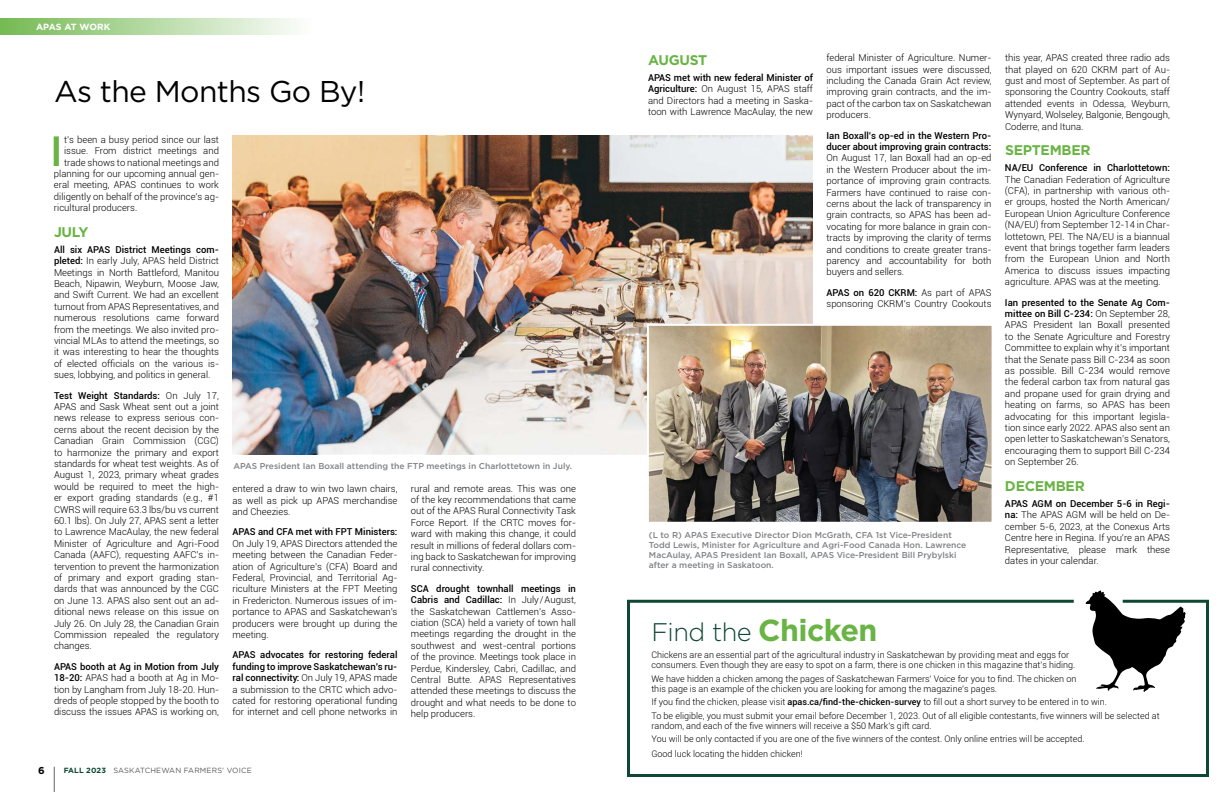
<style>
.page{position:relative;width:1224px;height:792px;background:#fff}
.page>*{position:absolute;margin:0;border:0;box-sizing:border-box;transform-origin:0 0}
.t1{font:500 42.1px "Gotham";color:#69b445}
.t2{font:30px "Gotham";letter-spacing:-.02em;color:#000}
.t3{font:300 25.5px "Gotham";letter-spacing:-.02em;color:#0e4732}
.t4{font:700 14px "Gotham";letter-spacing:-.02em;color:#69b445}
.t5{font:700 10px "Gotham";color:#000}
.t6{font:300 9.5px/11.4px "Roboto";color:#000;text-align:justify}
.t7{font:500 9.5px/11.4px "Roboto";color:#000}
.t8{font:300 9px/10px "Roboto";color:#000}
.t9{font:700 9px "Gotham";color:#fff}
.t10{font:500 8.5px/10px "Gotham";color:#808285}
.t11{font:7.5px "Gotham";letter-spacing:.02em;color:#58595b}
.s1{font-weight:500}
.s2{font-weight:700;color:#0e4732}
.s3{font-weight:700;font-size:30.4px;color:#69b445}
</style>
<div class="page">
<svg style="left:54px;top:767px;width:1px;height:25px"></svg>
<div style="left:0;top:18px;width:311px;height:17px;background:linear-gradient(to right,#74ba53,#fdfefc)"></div>
<img style="left:233px;top:136px;width:580px;height:319px">
<img style="left:646px;top:323px;width:346px;height:199px">
<svg style="left:627px;top:599px;width:582px;height:178px"></svg>
<svg style="left:1086px;top:590px;width:100px;height:102px"></svg>
<p class="t9" style="left:36px;top:22px;width:76px">APAS AT WORK</p>
<h2 class="t2" style="left:54px;top:72px;width:313px">As the Months Go By!</h2>
<h1 class="t1" style="left:50px;top:127px;width:15px">I</h1>
<p class="t6" style="left:64px;top:133px;width:156px">t’s been a busy period since our last</p>
<p class="t6" style="left:64px;top:145px;width:156px">issue. From district meetings and</p>
<p class="t6" style="left:64px;top:156px;width:156px">trade shows to national meetings and</p>
<p class="t6" style="left:54px;top:168px;width:166px">planning for our upcoming annual gen-</p>
<p class="t6" style="left:54px;top:179px;width:166px">eral meeting, APAS continues to work</p>
<p class="t6" style="left:54px;top:190px;width:166px">diligently on behalf of the province’s ag-</p>
<p class="t6" style="left:54px;top:202px;width:85px">ricultural producers.</p>
<h3 class="t4" style="left:54px;top:223px;width:36px">JULY</h3>
<p class="t6" style="left:54px;top:243px;width:167px"><span class="s1">All six APAS District Meetings com&shy;pleted:</span> In early July, APAS held District Meetings in North Battleford, Manitou Beach, Nipawin, Weyburn, Moose Jaw, and Swift Current. We had an excellent turnout from APAS Representatives, and numerous resolutions came forward from the meetings. We also invited pro&shy;vincial MLAs to attend the meetings, so it was interesting to hear the thoughts of elected officials on the various is&shy;sues, lobbying, and politics in general.</p>
<p class="t6" style="left:54px;top:389px;width:167px"><span class="s1">Test Weight Standards:</span> On July 17, APAS and Sask Wheat sent out a joint news release to express serious con&shy;cerns about the recent decision by the Canadian Grain Commission (CGC) to harmonize the primary and export standards for wheat test weights. As of August 1, 2023, primary wheat grades would be required to meet the high&shy;er export grading standards (e.g., #1<br>CWRS will require 63.3 lbs/bu vs current 60.1 lbs). On July 27, APAS sent a letter to Lawrence MacAulay, the new federal Minister of Agriculture and Agri-Food Canada (AAFC), requesting AAFC’s in&shy;tervention to prevent the harmonization of primary and export grading stan&shy;dards that was announced by the CGC on June 13. APAS also sent out an ad&shy;ditional news release on this issue on July 26. On July 28, the Canadian Grain Commission repealed the regulatory changes.</p>
<p class="t6" style="left:54px;top:660px;width:167px"><span class="s1">APAS booth at Ag in Motion from July 18-20:</span> APAS had a booth at Ag in Mo&shy;tion by Langham from July 18-20. Hun&shy;dreds of people stopped by the booth to discuss the issues APAS is working on,</p>
<p class="t10" style="left:233px;top:461px;width:340px">APAS President Ian Boxall attending the FTP meetings in Charlottetown in July.</p>
<p class="t6" style="left:232px;top:483px;width:167px">entered a draw to win two lawn chairs, as well as pick up APAS merchandise and Cheezies.</p>
<p class="t7" style="left:232px;top:526px;width:166px">APAS and CFA met with FPT Ministers:</p>
<p class="t6" style="left:232px;top:537px;width:167px">On July 19, APAS Directors attended the meeting between the Canadian Feder&shy;ation of Agriculture’s (CFA) Board and Federal, Provincial, and Territorial Ag&shy;riculture Ministers at the FPT Meeting in Fredericton. Numerous issues of im&shy;portance to APAS and Saskatchewan’s producers were brought up during the meeting.</p>
<p class="t6" style="left:232px;top:649px;width:167px"><span class="s1">APAS advocates for restoring federal funding to improve Saskatchewan’s ru&shy;ral connectivity:</span> On July 19, APAS made a submission to the CRTC which advo&shy;cated for restoring operational funding for internet and cell phone networks in</p>
<p class="t6" style="left:411px;top:482px;width:167px">rural and remote areas. This was one of the key recommendations that came out of the APAS Rural Connectivity Task Force Report. If the CRTC moves for&shy;ward with making this change, it could result in millions of federal dollars com&shy;ing back to Saskatchewan for improving rural connectivity.</p>
<p class="t6" style="left:411px;top:583px;width:167px"><span class="s1">SCA drought townhall meetings in Cabris and Cadillac:</span> In July/August, the Saskatchewan Cattlemen’s Asso&shy;ciation (SCA) held a variety of town hall meetings regarding the drought in the southwest and west-central portions of the province. Meetings took place in Perdue, Kindersley, Cabri, Cadillac, and Central Butte. APAS Representatives attended these meetings to discuss the drought and what needs to be done to help producers.</p>
<p class="t5" style="left:38px;top:765px;width:8px">6</p>
<p class="t11" style="left:64px;top:766px;width:189px"><span class="s2">FALL 2023</span> SASKATCHEWAN FARMERS’ VOICE</p>
<h3 class="t4" style="left:648px;top:51px;width:61px">AUGUST</h3>
<p class="t6" style="left:648px;top:72px;width:167px"><span class="s1">APAS met with new federal Minister of Agriculture:</span> On August 15, APAS staff and Directors had a meeting in Saska&shy;toon with Lawrence MacAulay, the new</p>
<p class="t6" style="left:826px;top:52px;width:167px">federal Minister of Agriculture. Numer&shy;ous important issues were discussed, including the Canada Grain Act review, improving grain contracts, and the im&shy;pact of the carbon tax on Saskatchewan producers.</p>
<p class="t7" style="left:826px;top:129px;width:166px">Ian Boxall’s op-ed in the Western Pro&shy;ducer about improving grain contracts:</p>
<p class="t6" style="left:826px;top:152px;width:167px">On August 17, Ian Boxall had an op-ed in the Western Producer about the im&shy;portance of improving grain contracts.<br>Farmers have continued to raise con&shy;cerns about the lack of transparency in grain contracts, so APAS has been ad&shy;vocating for more balance in grain con&shy;tracts by improving the clarity of terms and conditions to create greater trans&shy;parency and accountability for both buyers and sellers.</p>
<p class="t6" style="left:826px;top:286px;width:167px"><span class="s1">APAS on 620 CKRM:</span> As part of APAS sponsoring CKRM’s Country Cookouts</p>
<p class="t10" style="left:649px;top:530px;width:319px">(L to R) APAS Executive Director Dion McGrath, CFA 1st Vice-President Todd Lewis, Minister for Agriculture and Agri-Food Canada Hon. Lawrence MacAulay, APAS President Ian Boxall, APAS Vice-President Bill Prybylski after a meeting in Saskatoon.</p>
<p class="t6" style="left:1005px;top:52px;width:167px">this year, APAS created three radio ads that played on 620 CKRM part of Au&shy;gust and most of September. As part of sponsoring the Country Cookouts, staff attended events in Odessa, Weyburn, Wynyard, Wolseley, Balgonie, Bengough, Coderre, and Ituna.</p>
<h3 class="t4" style="left:1005px;top:141px;width:87px">SEPTEMBER</h3>
<p class="t7" style="left:1005px;top:162px;width:166px">NA/EU Conference in Charlottetown:</p>
<p class="t6" style="left:1005px;top:173px;width:167px">The Canadian Federation of Agriculture (CFA), in partnership with various oth&shy;er groups, hosted the North American/ European Union Agriculture Conference (NA/EU) from September 12-14 in Char&shy;lottetown, PEI. The NA/EU is a biannual event that brings together farm leaders from the European Union and North America to discuss issues impacting agriculture. APAS was at the meeting.</p>
<p class="t6" style="left:1005px;top:296px;width:167px"><span class="s1">Ian presented to the Senate Ag Com&shy;mittee on Bill C-234:</span> On September 28, APAS President Ian Boxall presented to the Senate Agriculture and Forestry Committee to explain why it’s important that the Senate pass Bill C-234 as soon as possible. Bill C-234 would remove the federal carbon tax from natural gas and propane used for grain drying and heating on farms, so APAS has been advocating for this important legisla&shy;tion since early 2022. APAS also sent an open letter to Saskatchewan’s Senators, encouraging them to support Bill C-234 on September 26.</p>
<h3 class="t4" style="left:1005px;top:477px;width:81px">DECEMBER</h3>
<p class="t6" style="left:1005px;top:498px;width:167px"><span class="s1">APAS AGM on December 5-6 in Regi&shy;na:</span> The APAS AGM will be held on De&shy;cember 5-6, 2023, at the Conexus Arts Centre here in Regina. If you’re an APAS Representative, please mark these dates in your calendar.</p>
<h3 class="t3" style="left:651px;top:616px;width:227px">Find the <span class="s3">Chicken</span></h3>
<p class="t8" style="left:651px;top:650px;width:426px">Chickens are an essential part of the agricultural industry in Saskatchewan by providing meat and eggs for consumers. Even though they are easy to spot on a farm, there is one chicken in this magazine that’s hiding.</p>
<p class="t8" style="left:651px;top:673px;width:427px">We have hidden a chicken among the pages of Saskatchewan Farmers’ Voice for you to find. The chicken on this page is an example of the chicken you are looking for among the magazine’s pages.</p>
<p class="t8" style="left:651px;top:695px;width:510px;line-height:13.6px">If you find the chicken, please visit <span class="s1">apas.ca/find-the-chicken-survey</span> to fill out a short survey to be entered in to win.<br>To be eligible, you must submit your email before December 1, 2023. Out of all eligible contestants, five winners will be selected at</p>
<p class="t8" style="left:651px;top:718px;width:435px;line-height:13.6px">random, and each of the five winners will receive a $50 Mark’s gift card.<br>You will be only contacted if you are one of the five winners of the contest. Only online entries will be accepted.</p>
<p class="t8" style="left:651px;top:749px;width:153px">Good luck locating the hidden chicken!</p>
</div>
